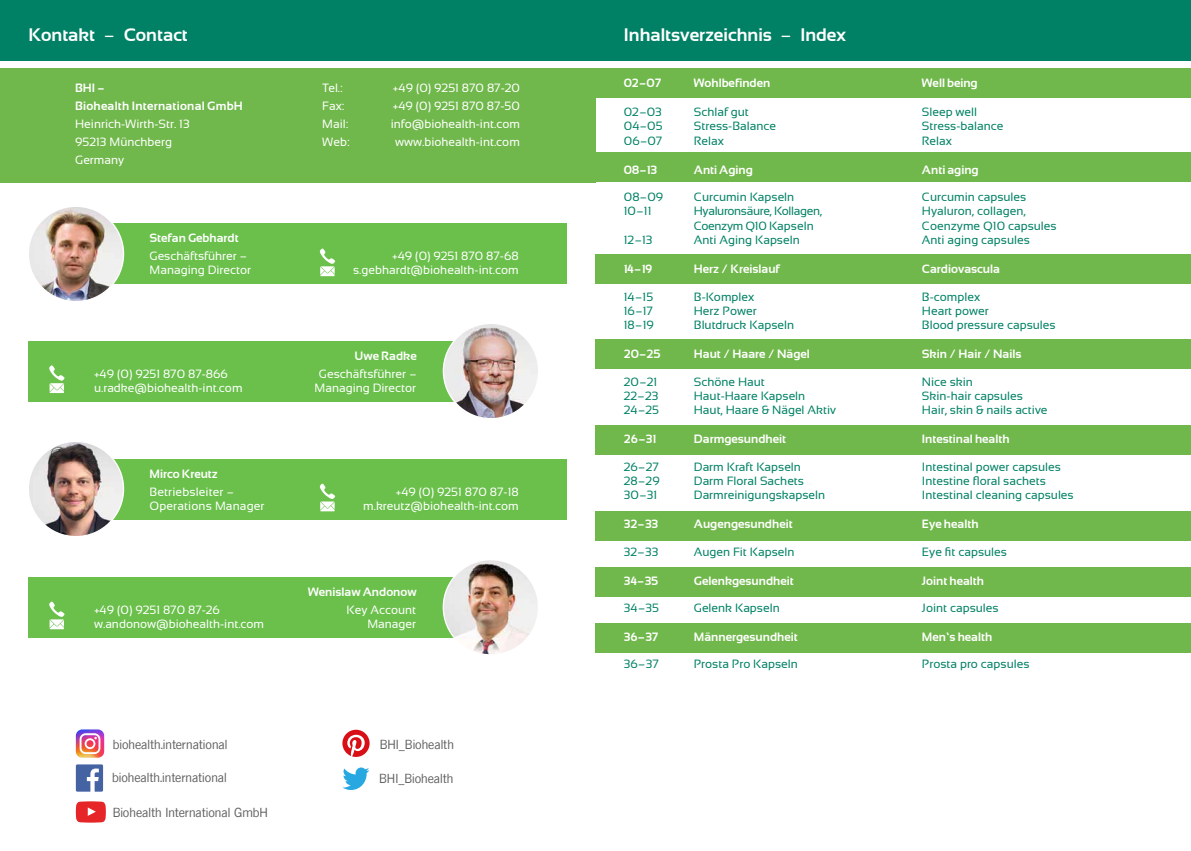
<style>
.page{position:relative;width:1191px;height:851px;background:#fff}
.page>*{position:absolute;margin:0;border:0;box-sizing:border-box;transform-origin:0 0}
.t1{font:700 18px "Sansation";color:#fff}
.t2{font:12px "Sansation";color:#008165}
.t3{font:12px "Sansation";color:#fff}
.t4{font:700 12px "Sansation";color:#fff}
.t5{font:12px "News Gothic SB";color:#5c5c5b}
.t6{font:12px "Sansation";letter-spacing:-.03em;color:#008165}
.t7{font:700 12px "Sansation";letter-spacing:.02em;color:#fff}
.s1{font-weight:400}
</style>
<div class="page">
<div style="left:595px;top:68px;width:596px;height:30px;background:#71b84c"></div>
<div style="left:595px;top:254px;width:596px;height:30px;background:#71b84c"></div>
<div style="left:590px;top:152px;width:601px;height:30px;background:#71b84c"></div>
<div style="left:595px;top:339px;width:596px;height:30px;background:#71b84c"></div>
<div style="left:595px;top:424px;width:596px;height:30px;background:#71b84c"></div>
<div style="left:595px;top:511px;width:596px;height:30px;background:#71b84c"></div>
<div style="left:595px;top:567px;width:596px;height:30px;background:#71b84c"></div>
<div style="left:595px;top:623px;width:596px;height:30px;background:#71b84c"></div>
<div style="left:0;top:0;width:1191px;height:61px;background:#008165"></div>
<div style="left:0;top:68px;width:595px;height:114px;background:#71b84c"></div>
<div style="left:70px;top:224px;width:497px;height:60px;background:#6ac04b"></div>
<div style="left:70px;top:459px;width:497px;height:60px;background:#6ac04b"></div>
<div style="left:28px;top:577px;width:476px;height:60px;background:#6ac04b"></div>
<img style="left:28px;top:206px;width:95px;height:95px;border-radius:48px">
<div style="left:28px;top:341px;width:476px;height:60px;background:#6ac04b"></div>
<svg style="left:320px;top:483px;width:15px;height:28px"></svg>
<img style="left:443px;top:559px;width:95px;height:95px;border-radius:47px">
<svg style="left:320px;top:248px;width:15px;height:28px"></svg>
<img style="left:28px;top:441px;width:95px;height:95px;border-radius:47px">
<img style="left:443px;top:323px;width:95px;height:95px;border-radius:48px">
<svg style="left:49px;top:365px;width:15px;height:28px"></svg>
<svg style="left:49px;top:601px;width:15px;height:28px"></svg>
<svg style="left:76px;top:801px;width:30px;height:21px"></svg>
<svg style="left:76px;top:729px;width:28px;height:28px"></svg>
<svg style="left:342px;top:767px;width:27px;height:22px"></svg>
<svg style="left:342px;top:729px;width:27px;height:27px"></svg>
<svg style="left:76px;top:764px;width:27px;height:27px"></svg>
<h1 class="t1" style="left:28px;top:25px;width:161px">Kontakt <span class="s1">-</span> Contact</h1>
<h1 class="t1" style="left:624px;top:25px;width:224px">Inhaltsverzeichnis <span class="s1">-</span> Index</h1>
<p class="t4" style="left:75px;top:81px;width:31px">BHI -</p>
<p class="t3" style="left:322px;top:81px;width:22px">Tel.:</p>
<p class="t3" style="left:393px;top:81px;width:128px">+49 (0) 9251 870 87-20</p>
<p class="t7" style="left:75px;top:99px;width:169px">Biohealth International GmbH</p>
<p class="t3" style="left:322px;top:99px;width:24px">Fax:</p>
<p class="t3" style="left:393px;top:99px;width:129px">+49 (0) 9251 870 87-50</p>
<p class="t3" style="left:75px;top:117px;width:116px">Heinrich-Wirth-Str. 13</p>
<p class="t3" style="left:322px;top:117px;width:28px">Mail:</p>
<p class="t3" style="left:391px;top:117px;width:131px">info@biohealth-int.com</p>
<p class="t3" style="left:75px;top:135px;width:98px">95213 Münchberg</p>
<p class="t3" style="left:322px;top:135px;width:29px">Web:</p>
<p class="t3" style="left:395px;top:135px;width:126px">www.biohealth-int.com</p>
<p class="t3" style="left:75px;top:153px;width:51px">Germany</p>
<p class="t4" style="left:150px;top:231px;width:91px">Stefan Gebhardt</p>
<p class="t3" style="left:150px;top:249px;width:99px">Geschäftsführer -</p>
<p class="t3" style="left:392px;top:249px;width:128px">+49 (0) 9251 870 87-68</p>
<p class="t3" style="left:150px;top:263px;width:103px">Managing Director</p>
<p class="t3" style="left:353px;top:263px;width:167px">s.gebhardt@biohealth-int.com</p>
<p class="t4" style="left:354px;top:348px;width:64px">Uwe Radke</p>
<p class="t3" style="left:94px;top:366px;width:135px">+49 (0) 9251 870 87-866</p>
<p class="t3" style="left:319px;top:366px;width:99px">Geschäftsführer -</p>
<p class="t3" style="left:94px;top:380px;width:150px">u.radke@biohealth-int.com</p>
<p class="t3" style="left:315px;top:380px;width:103px">Managing Director</p>
<p class="t4" style="left:150px;top:467px;width:70px">Mirco Kreutz</p>
<p class="t3" style="left:150px;top:485px;width:86px">Betriebsleiter -</p>
<p class="t3" style="left:396px;top:485px;width:124px">+49 (0) 9251 870 87-18</p>
<p class="t3" style="left:150px;top:499px;width:116px">Operations Manager</p>
<p class="t3" style="left:363px;top:499px;width:157px">m.kreutz@biohealth-int.com</p>
<p class="t4" style="left:308px;top:584px;width:110px">Wenislaw Andonow</p>
<p class="t3" style="left:94px;top:602px;width:127px">+49 (0) 9251 870 87-26</p>
<p class="t3" style="left:346px;top:602px;width:71px">Key Account</p>
<p class="t3" style="left:94px;top:616px;width:172px">w.andonow@biohealth-int.com</p>
<p class="t3" style="left:367px;top:616px;width:50px">Manager</p>
<p class="t5" style="left:113px;top:736px;width:116px">biohealth.international</p>
<p class="t5" style="left:112px;top:769px;width:116px">biohealth.international</p>
<p class="t5" style="left:113px;top:803px;width:157px">Biohealth International GmbH</p>
<p class="t5" style="left:380px;top:736px;width:76px">BHI_Biohealth</p>
<p class="t5" style="left:379px;top:769px;width:76px">BHI_Biohealth</p>
<p class="t4" style="left:624px;top:76px;width:39px">02-07</p>
<p class="t4" style="left:694px;top:76px;width:78px">Wohlbefinden</p>
<p class="t4" style="left:922px;top:76px;width:57px">Well being</p>
<p class="t2" style="left:624px;top:105px;width:40px">02-03</p>
<p class="t2" style="left:694px;top:105px;width:57px">Schlaf gut</p>
<p class="t2" style="left:922px;top:105px;width:57px">Sleep well</p>
<p class="t2" style="left:624px;top:119px;width:40px">04-05</p>
<p class="t2" style="left:694px;top:119px;width:84px">Stress-Balance</p>
<p class="t2" style="left:922px;top:119px;width:83px">Stress-balance</p>
<p class="t2" style="left:624px;top:134px;width:40px">06-07</p>
<p class="t2" style="left:694px;top:134px;width:32px">Relax</p>
<p class="t2" style="left:922px;top:134px;width:32px">Relax</p>
<p class="t4" style="left:624px;top:163px;width:35px">08-13</p>
<p class="t4" style="left:694px;top:163px;width:61px">Anti Aging</p>
<p class="t4" style="left:922px;top:163px;width:58px">Anti aging</p>
<p class="t2" style="left:624px;top:190px;width:41px">08-09</p>
<p class="t2" style="left:694px;top:190px;width:102px">Curcumin Kapseln</p>
<p class="t2" style="left:922px;top:190px;width:106px">Curcumin capsules</p>
<p class="t2" style="left:624px;top:204px;width:29px">10-11</p>
<p class="t6" style="left:694px;top:204px;width:130px">Hyaluronsäure, Kollagen,</p>
<p class="t2" style="left:922px;top:204px;width:105px">Hyaluron, collagen,</p>
<p class="t6" style="left:694px;top:219px;width:121px">Coenzym Q10 Kapseln</p>
<p class="t2" style="left:922px;top:219px;width:136px">Coenzyme Q10 capsules</p>
<p class="t2" style="left:624px;top:233px;width:30px">12-13</p>
<p class="t2" style="left:694px;top:233px;width:107px">Anti Aging Kapseln</p>
<p class="t2" style="left:922px;top:233px;width:109px">Anti aging capsules</p>
<p class="t4" style="left:624px;top:262px;width:30px">14-19</p>
<p class="t4" style="left:694px;top:262px;width:88px">Herz <span class="s1">/</span> Kreislauf</p>
<p class="t4" style="left:922px;top:262px;width:80px">Cardiovascula</p>
<p class="t2" style="left:624px;top:289px;width:31px">14-15</p>
<p class="t2" style="left:694px;top:289px;width:62px">B-Komplex</p>
<p class="t2" style="left:922px;top:289px;width:60px">B-complex</p>
<p class="t2" style="left:624px;top:304px;width:31px">16-17</p>
<p class="t2" style="left:694px;top:304px;width:64px">Herz Power</p>
<p class="t2" style="left:922px;top:304px;width:68px">Heart power</p>
<p class="t2" style="left:624px;top:318px;width:31px">18-19</p>
<p class="t2" style="left:694px;top:318px;width:102px">Blutdruck Kapseln</p>
<p class="t2" style="left:922px;top:318px;width:135px">Blood pressure capsules</p>
<p class="t4" style="left:624px;top:347px;width:38px">20-25</p>
<p class="t4" style="left:694px;top:347px;width:118px">Haut <span class="s1">/</span> Haare <span class="s1">/</span> Nägel</p>
<p class="t4" style="left:922px;top:347px;width:101px">Skin <span class="s1">/</span> Hair <span class="s1">/</span> Nails</p>
<p class="t2" style="left:624px;top:374px;width:35px">20-21</p>
<p class="t2" style="left:694px;top:374px;width:73px">Schöne Haut</p>
<p class="t2" style="left:922px;top:374px;width:53px">Nice skin</p>
<p class="t2" style="left:624px;top:389px;width:36px">22-23</p>
<p class="t2" style="left:694px;top:389px;width:113px">Haut-Haare Kapseln</p>
<p class="t2" style="left:922px;top:389px;width:102px">Skin-hair capsules</p>
<p class="t2" style="left:624px;top:403px;width:37px">24-25</p>
<p class="t2" style="left:694px;top:403px;width:144px">Haut, Haare &amp; Nägel Aktiv</p>
<p class="t2" style="left:922px;top:403px;width:127px">Hair, skin &amp; nails active</p>
<p class="t4" style="left:624px;top:432px;width:33px">26-31</p>
<p class="t4" style="left:694px;top:432px;width:94px">Darmgesundheit</p>
<p class="t4" style="left:922px;top:432px;width:89px">Intestinal health</p>
<p class="t2" style="left:624px;top:459px;width:36px">26-27</p>
<p class="t2" style="left:694px;top:459px;width:109px">Darm Kraft Kapseln</p>
<p class="t2" style="left:922px;top:459px;width:140px">Intestinal power capsules</p>
<p class="t2" style="left:624px;top:474px;width:37px">28-29</p>
<p class="t2" style="left:694px;top:474px;width:112px">Darm Floral Sachets</p>
<p class="t2" style="left:922px;top:474px;width:125px">Intestine floral sachets</p>
<p class="t2" style="left:624px;top:488px;width:35px">30-31</p>
<p class="t2" style="left:694px;top:488px;width:133px">Darmreinigungskapseln</p>
<p class="t2" style="left:922px;top:488px;width:153px">Intestinal cleaning capsules</p>
<p class="t4" style="left:624px;top:517px;width:36px">32-33</p>
<p class="t4" style="left:694px;top:517px;width:100px">Augengesundheit</p>
<p class="t4" style="left:922px;top:517px;width:58px">Eye health</p>
<p class="t2" style="left:624px;top:544px;width:36px">32-33</p>
<p class="t2" style="left:694px;top:544px;width:102px">Augen Fit Kapseln</p>
<p class="t2" style="left:922px;top:544px;width:86px">Eye fit capsules</p>
<p class="t4" style="left:624px;top:573px;width:36px">34-35</p>
<p class="t4" style="left:694px;top:573px;width:101px">Gelenkgesundheit</p>
<p class="t4" style="left:922px;top:573px;width:64px">Joint health</p>
<p class="t2" style="left:624px;top:601px;width:37px">34-35</p>
<p class="t2" style="left:694px;top:601px;width:87px">Gelenk Kapseln</p>
<p class="t2" style="left:922px;top:601px;width:78px">Joint capsules</p>
<p class="t4" style="left:624px;top:629px;width:36px">36-37</p>
<p class="t4" style="left:694px;top:629px;width:105px">Männergesundheit</p>
<p class="t4" style="left:922px;top:629px;width:72px">Men‘s health</p>
<p class="t2" style="left:624px;top:657px;width:37px">36-37</p>
<p class="t2" style="left:694px;top:657px;width:106px">Prosta Pro Kapseln</p>
<p class="t2" style="left:922px;top:657px;width:109px">Prosta pro capsules</p>
</div>
